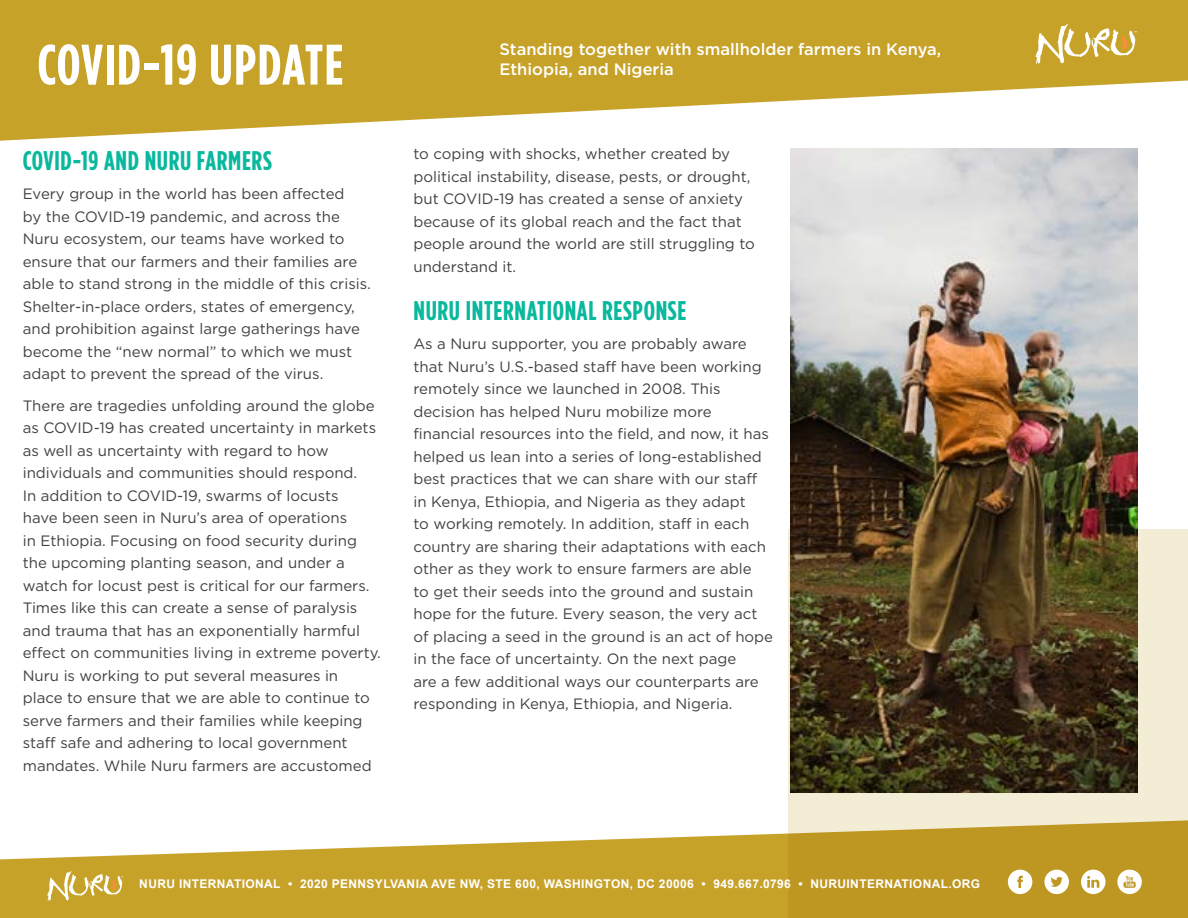
<style>
.page{position:relative;width:1188px;height:918px;background:#fff}
.page>*{position:absolute;margin:0;border:0;box-sizing:border-box;transform-origin:0 0}
.t1{font:700 57px "Gotham Condensed";letter-spacing:.025em;color:#fff}
.t2{font:700 27px "Gotham Condensed";letter-spacing:.025em;color:#09b89d}
.t3{font:500 16.5px/19.8px "Gotham";color:#fff}
.t4{font:15px/22.5px "Gotham";color:#414042}
.t5{font:700 12px "Arial";letter-spacing:.03em;color:#fff}
</style>
<div class="page">
<div style="left:788px;top:529px;width:400px;height:389px;background:#f4edd6"></div>
<img style="left:791px;top:148px;width:346px;height:645px">
<svg style="left:0;top:820px;width:1188px;height:98px;fill:#c7a229"></svg>
<svg style="left:0;top:0;width:1188px;height:141px;fill:#c7a229"></svg>
<svg style="left:1035px;top:22px;width:102px;height:42px"></svg>
<svg style="left:47px;top:870px;width:77px;height:31px"></svg>
<svg style="left:1008px;top:870px;width:24px;height:24px"></svg>
<svg style="left:1044px;top:870px;width:25px;height:24px"></svg>
<svg style="left:1081px;top:870px;width:25px;height:24px"></svg>
<svg style="left:1117px;top:870px;width:25px;height:24px"></svg>
<h1 class="t1" style="left:37px;top:31px;width:308px">COVID-19 UPDATE</h1>
<h2 class="t2" style="left:23px;top:145px;width:251px">COVID-19 AND NURU FARMERS</h2>
<p class="t4" style="left:23px;top:182px;width:350px">Every group in the world has been affected<br>by the COVID-19 pandemic, and across the Nuru ecosystem, our teams have worked to ensure that our farmers and their families are able to stand strong in the middle of this crisis.<br>Shelter-in-place orders, states of emergency, and prohibition against large gatherings have become the “new normal” to which we must adapt to prevent the spread of the virus.</p>
<p class="t4" style="left:23px;top:394px;width:360px">There are tragedies unfolding around the globe as COVID-19 has created uncertainty in markets as well as uncertainty with regard to how individuals and communities should respond.<br>In addition to COVID-19, swarms of locusts<br>have been seen in Nuru’s area of operations<br>in Ethiopia. Focusing on food security during the upcoming planting season, and under a watch for locust pest is critical for our farmers.<br>Times like this can create a sense of paralysis and trauma that has an exponentially harmful effect on communities living in extreme poverty.<br>Nuru is working to put several measures in place to ensure that we are able to continue to serve farmers and their families while keeping staff safe and adhering to local government mandates. While Nuru farmers are accustomed</p>
<p class="t3" style="left:500px;top:39px;width:443px">Standing together with smallholder farmers in Kenya,<br>Ethiopia, and Nigeria</p>
<p class="t4" style="left:413px;top:142px;width:343px">to coping with shocks, whether created by political instability, disease, pests, or drought, but COVID-19 has created a sense of anxiety because of its global reach and the fact that people around the world are still struggling to understand it.</p>
<h2 class="t2" style="left:413px;top:294px;width:274px">NURU INTERNATIONAL RESPONSE</h2>
<p class="t4" style="left:413px;top:332px;width:361px">As a Nuru supporter, you are probably aware that Nuru’s U.S.-based staff have been working remotely since we launched in 2008. This decision has helped Nuru mobilize more financial resources into the field, and now, it has helped us lean into a series of long-established best practices that we can share with our staff in Kenya, Ethiopia, and Nigeria as they adapt<br>to working remotely. In addition, staff in each country are sharing their adaptations with each other as they work to ensure farmers are able<br>to get their seeds into the ground and sustain hope for the future. Every season, the very act of placing a seed in the ground is an act of hope in the face of uncertainty. On the next page<br>are a few additional ways our counterparts are responding in Kenya, Ethiopia, and Nigeria.</p>
<p class="t5" style="left:139px;top:876px;width:842px">NURU INTERNATIONAL • 2020 PENNSYLVANIA AVE NW, STE 600, WASHINGTON, DC 20006 • 949.667.0796 • NURUINTERNATIONAL.ORG</p>
</div>
